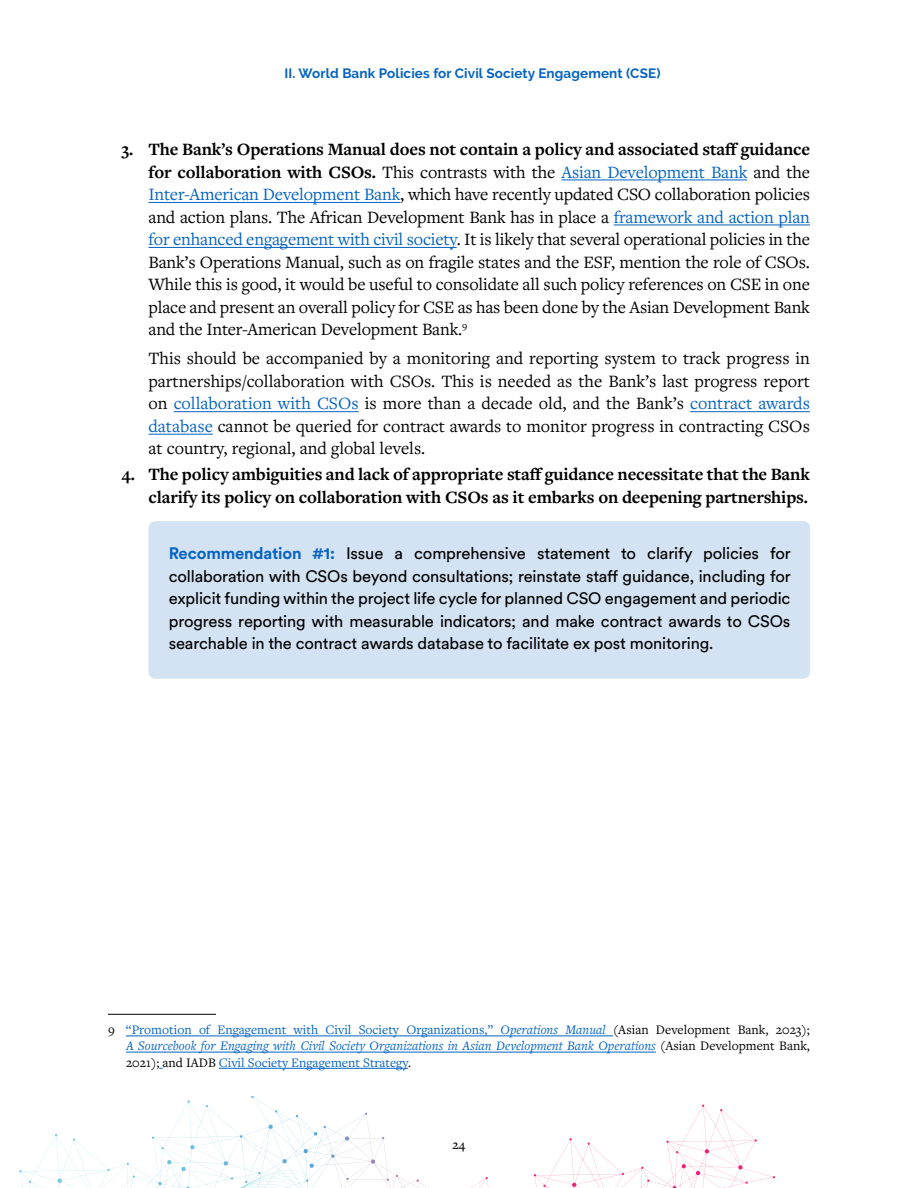
<style>
.page{position:relative;width:918px;height:1188px;background:#fff}
.page>*{position:absolute;margin:0;border:0;box-sizing:border-box;transform-origin:0 0}
.t1{font:18px/22.5px "Freight Text Pro";letter-spacing:-.005em;color:#000;text-align:justify}
.t2{font:700 18px/22.5px "Freight Text Pro";letter-spacing:-.01em;color:#000;text-align:right}
.t3{font:16.5px/22.5px "Circular XX";letter-spacing:-.01em;color:#000;text-align:justify}
.t4{font:italic 13.5px/16.2px "Freight Text Pro";color:#0563c1;text-align:justify}
.t5{font:700 13.5px "Raleway";letter-spacing:.01em;color:#0563c1}
.t6{font:500 13.5px "Freight Text Pro";color:#000}
.s1{font-weight:700}
.s2{color:#0563c1}
.s3{font-weight:700;color:#0563c1}
.s4{font-style:normal;color:#000}
.s5{font-style:normal}
</style>
<div class="page">
<svg style="left:19px;top:1097px;width:756px;height:91px"></svg>
<hr style="left:561px;top:180px;width:186px;height:1px;background:#0563c1">
<hr style="left:148px;top:202px;width:252px;height:1px;background:#0563c1">
<hr style="left:614px;top:225px;width:196px;height:1px;background:#0563c1">
<hr style="left:148px;top:247px;width:309px;height:1px;background:#0563c1">
<hr style="left:174px;top:411px;width:185px;height:1px;background:#0563c1">
<hr style="left:690px;top:411px;width:120px;height:1px;background:#0563c1">
<hr style="left:148px;top:434px;width:65px;height:1px;background:#0563c1">
<div style="left:148px;top:521px;width:662px;height:158px;background:#d4e3f3;border-radius:7px"></div>
<hr style="left:108px;top:1014px;width:108px;height:1px;background:#000">
<hr style="left:126px;top:1036px;width:487px;height:1px;background:#0563c1">
<hr style="left:126px;top:1052px;width:530px;height:1px;background:#0563c1">
<hr style="left:219px;top:1068px;width:189px;height:1px;background:#0563c1">
<p class="t5" style="left:284px;top:65px;width:378px">II. World Bank Policies for Civil Society Engagement (CSE)</p>
<p class="t1" style="left:148px;top:137px;width:663px;text-indent:-27px"><span class="s1">3. The Bank’s Operations Manual does not contain a policy and associated staff guidance for collaboration with CSOs.</span> This contrasts with the <span class="s2">Asian Development Bank</span> and the <span class="s2">Inter-American Development Bank</span>, which have recently updated CSO collaboration policies and action plans. The African Development Bank has in place a <span class="s2">framework and action plan for enhanced engagement with civil society</span>. It is likely that several operational policies in the Bank’s Operations Manual, such as on fragile states and the ESF, mention the role of CSOs.<br>While this is good, it would be useful to consolidate all such policy references on CSE in one place and present an overall policy for CSE as has been done by the Asian Development Bank and the Inter-American Development Bank. <sup>9</sup></p>
<p class="t1" style="left:148px;top:347px;width:663px">This should be accompanied by a monitoring and reporting system to track progress in partnerships/collaboration with CSOs. This is needed as the Bank’s last progress report on <span class="s2">collaboration with CSOs</span> is more than a decade old, and the Bank’s <span class="s2">contract awards database</span> cannot be queried for contract awards to monitor progress in contracting CSOs at country, regional, and global levels.</p>
<p class="t2" style="left:122px;top:463px;width:690px">4. The policy ambiguities and lack of appropriate staff guidance necessitate that the Bank clarify its policy on collaboration with CSOs as it embarks on deepening partnerships.</p>
<p class="t3" style="left:169px;top:541px;width:624px"><span class="s3">Recommendation #1:</span> Issue a comprehensive statement to clarify policies for collaboration with CSOs beyond consultations; reinstate staff guidance, including for explicit funding within the project life cycle for planned CSO engagement and periodic progress reporting with measurable indicators; and make contract awards to CSOs searchable in the contract awards database to facilitate ex post monitoring.</p>
<p class="t4" style="left:126px;top:1021px;width:685px;text-indent:-18px"><span class="s4">9</span> <span class="s5">“Promotion of Engagement with Civil Society Organizations,”</span> Operations Manual <span class="s4">(Asian Development Bank, 2023); </span>A Sourcebook for Engaging with Civil Society Organizations in Asian Development Bank Operations <span class="s4">(Asian Development Bank, 2021); and IADB</span> <span class="s5">Civil Society Engagement Strategy</span><span class="s4">.</span></p>
<p class="t6" style="left:453px;top:1136px;width:14px">24</p>
</div>
